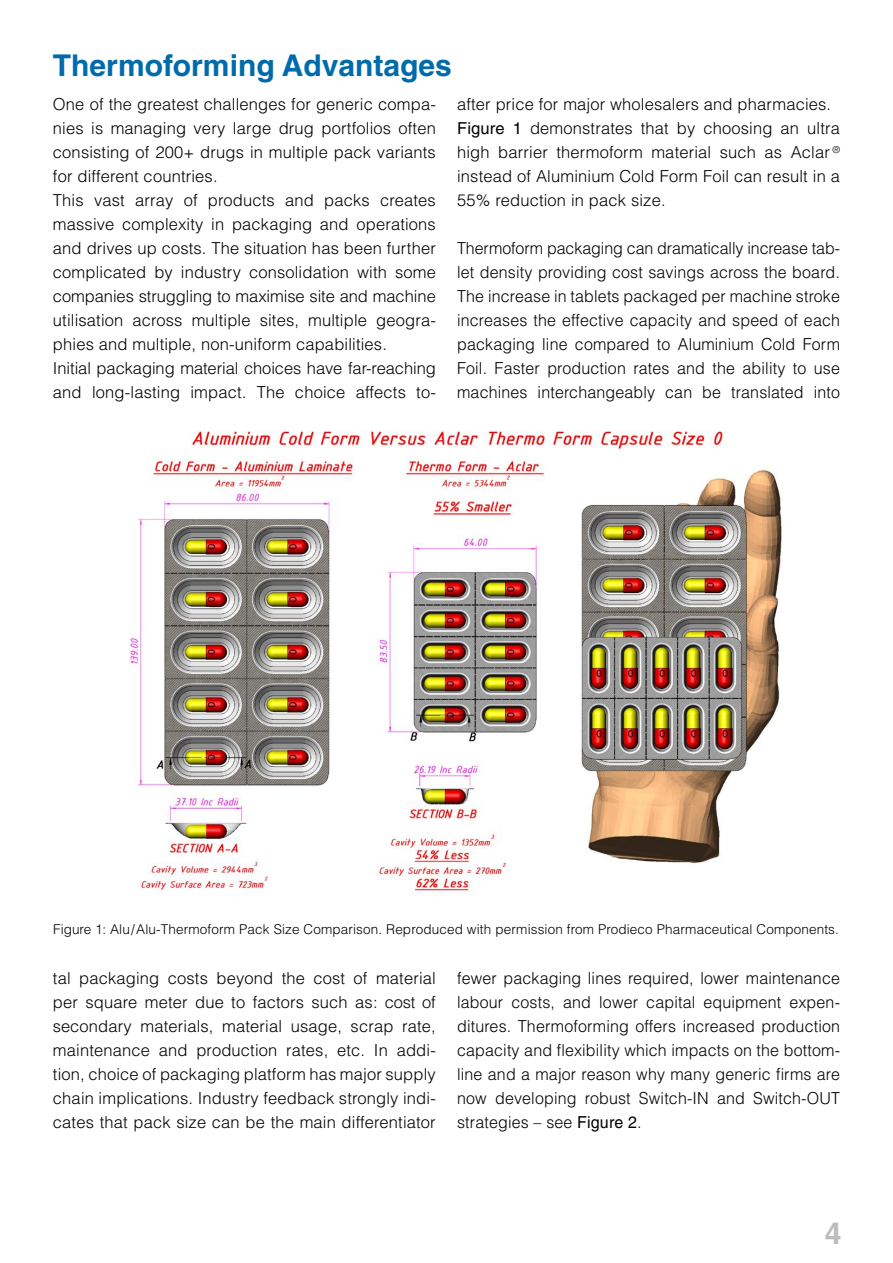
<style>
.page{position:relative;width:893px;height:1263px;background:#fff}
.page>*{position:absolute;margin:0;border:0;box-sizing:border-box;transform-origin:0 0}
.t1{font:700 30px "Helvetica";color:#006bab}
.t2{font:300 16.5px/24px "Helvetica";letter-spacing:.01em;color:#000;text-align:justify}
.t3{font:300 13.5px "Helvetica";letter-spacing:.01em;color:#000}
.s1{font-weight:400}
</style>
<div class="page">
<img style="left:129px;top:430px;width:653px;height:463px">
<h1 class="t1" style="left:53px;top:47px;width:400px">Thermoforming Advantages</h1>
<p class="t2" style="left:53px;top:92px;width:384px;text-align:left">One of the greatest challenges for generic compa&shy;nies is managing very large drug portfolios often consisting of 200+ drugs in multiple pack variants for different countries.<br>This vast array of products and packs creates massive complexity in packaging and operations and drives up costs. The situation has been further complicated by industry consolidation with some companies struggling to maximise site and machine utilisation across multiple sites, multiple geogra&shy;phies and multiple, non-uniform capabilities.<br>Initial packaging material choices have far-reaching and long-lasting impact. The choice affects to-</p>
<p class="t2" style="left:457px;top:92px;width:384px;text-align:left">after price for major wholesalers and pharmacies.<br><span class="s1">Figure 1</span> demonstrates that by choosing an ultra high barrier thermoform material such as Aclar <sup>® </sup>instead of Aluminium Cold Form Foil can result in a 55% reduction in pack size.</p>
<p class="t2" style="left:457px;top:236px;width:384px">Thermoform packaging can dramatically increase tab&shy;let density providing cost savings across the board.<br>The increase in tablets packaged per machine stroke increases the effective capacity and speed of each packaging line compared to Aluminium Cold Form Foil. Faster production rates and the ability to use machines interchangeably can be translated into</p>
<p class="t3" style="left:53px;top:921px;width:787px">Figure 1: Alu/Alu-Thermoform Pack Size Comparison. Reproduced with permission from Prodieco Pharmaceutical Components.</p>
<p class="t2" style="left:53px;top:966px;width:384px">tal packaging costs beyond the cost of material per square meter due to factors such as: cost of secondary materials, material usage, scrap rate, maintenance and production rates, etc. In addi&shy;tion, choice of packaging platform has major supply chain implications. Industry feedback strongly indi&shy;cates that pack size can be the main differentiator</p>
<p class="t2" style="left:457px;top:966px;width:384px">fewer packaging lines required, lower maintenance labour costs, and lower capital equipment expen&shy;ditures. Thermoforming offers increased production capacity and flexibility which impacts on the bottom&shy;line and a major reason why many generic firms are now developing robust Switch-IN and Switch-OUT strategies – see <span class="s1">Figure 2</span>.</p>
</div>
